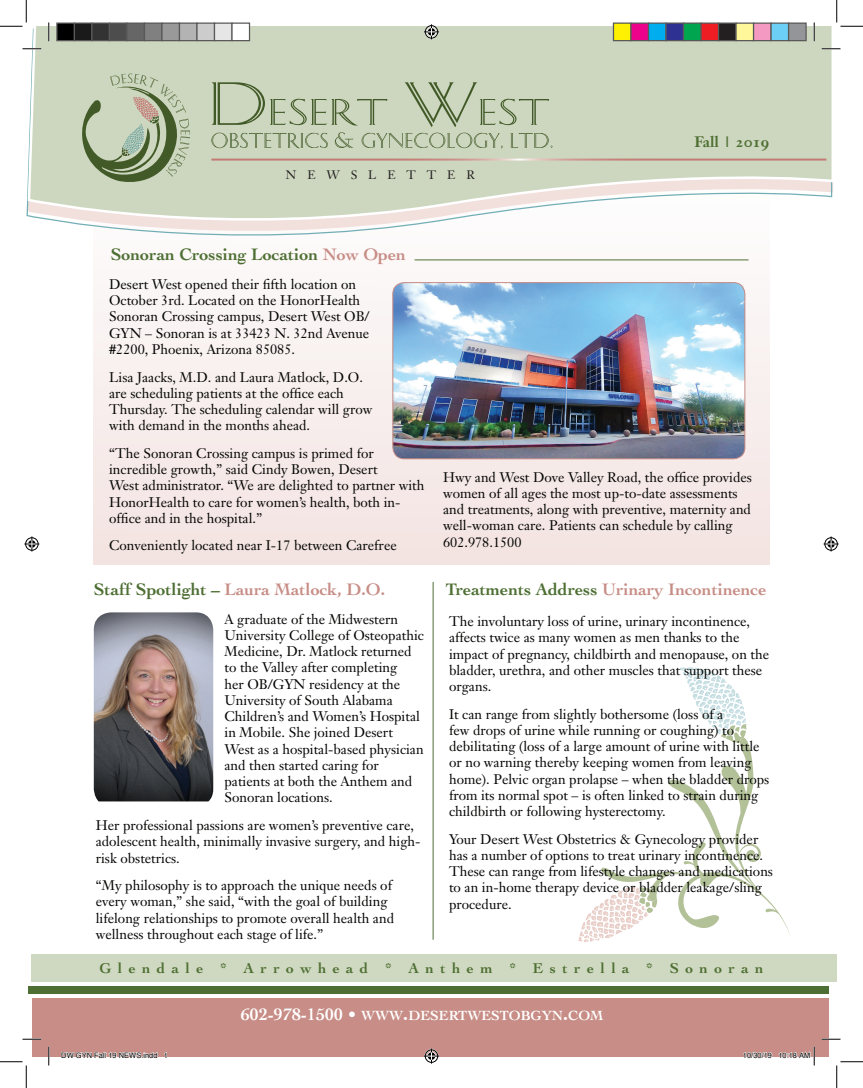
<style>
.page{position:relative;width:863px;height:1088px;background:#fff}
.page>*{position:absolute;margin:0;border:0;box-sizing:border-box;transform-origin:0 0}
.t1{font:700 17.5px "Cochin";color:#c78d86}
.t2{font:700 17.5px "Cochin";color:#4e6f33}
.t3{font:700 15px "Cochin";letter-spacing:.43em;color:#4e6f33}
.t4{font:15px "Janson Text Bold Os F";color:#4e6f33}
.t5{font:700 14px "Cochin";color:#fff}
.t6{font:13.75px/16.2px "Janson Text";color:#040503}
.t7{font:12.12px "Janson Text Roman SC";letter-spacing:.9em;color:#231f20}
.t8{font:7.5px "Helvetica";color:#000}
.s1{color:#c78d86}
.s2{color:#4e6f33}
.s3{font-size:17.5px}
.s4{font-size:20px}
</style>
<div class="page">
<div style="left:94px;top:177px;width:675px;height:388px;background:#f5e9e7"></div>
<svg style="left:26px;top:26px;width:807px;height:321px"></svg>
<svg style="left:82px;top:74px;width:108px;height:108px"></svg>
<svg style="left:211px;top:82px;width:176px;height:43px"></svg>
<svg style="left:404px;top:82px;width:145px;height:45px"></svg>
<svg style="left:211px;top:133px;width:117px;height:15px"></svg>
<svg style="left:335px;top:132px;width:18px;height:16px"></svg>
<svg style="left:361px;top:133px;width:142px;height:16px"></svg>
<svg style="left:510px;top:133px;width:43px;height:15px"></svg>
<hr style="left:211px;top:158px;width:615px;height:3px;background:#fff">
<div style="left:32px;top:997px;width:796px;height:59px;background:#c78d86"></div>
<div style="left:28px;top:986px;width:800px;height:7px;background:#4e6f33"></div>
<img style="left:393px;top:282px;width:351px;height:177px">
<div style="left:392px;top:282px;width:353px;height:177px;border:1px solid #c78d86;border-radius:11px"></div>
<svg style="left:578px;top:667px;width:212px;height:275px"></svg>
<div style="left:31px;top:953px;width:805px;height:28px;background:#cfd9c1"></div>
<img style="left:94px;top:612px;width:119px;height:189px">
<hr style="left:433px;top:582px;width:1px;height:357px;background:#4e6f33">
<hr style="left:414px;top:259px;width:334px;height:1px;background:#4e6f33">
<svg style="left:22px;top:48px;width:19px;height:2px"></svg>
<svg style="left:821px;top:48px;width:19px;height:2px"></svg>
<svg style="left:22px;top:1038px;width:19px;height:2px"></svg>
<svg style="left:821px;top:1038px;width:19px;height:2px"></svg>
<svg style="left:48px;top:22px;width:2px;height:19px"></svg>
<svg style="left:48px;top:1046px;width:2px;height:19px"></svg>
<svg style="left:813px;top:22px;width:2px;height:19px"></svg>
<svg style="left:0;top:0;width:27px;height:27px"></svg>
<svg style="left:0;top:1061px;width:27px;height:27px"></svg>
<svg style="left:836px;top:0;width:26px;height:27px"></svg>
<svg style="left:836px;top:1061px;width:26px;height:27px"></svg>
<svg style="left:424px;top:24px;width:15px;height:15px"></svg>
<svg style="left:424px;top:1048px;width:15px;height:15px"></svg>
<svg style="left:24px;top:536px;width:15px;height:15px"></svg>
<svg style="left:823px;top:536px;width:15px;height:15px"></svg>
<div style="left:57px;top:23px;width:17px;height:18px;background:#000"></div>
<div style="left:56px;top:22px;width:19px;height:19px;border:1px solid #595959"></div>
<div style="left:74px;top:23px;width:18px;height:18px;background:#1a1a1a"></div>
<div style="left:74px;top:22px;width:18px;height:19px;border:1px solid #595959"></div>
<div style="left:92px;top:23px;width:17px;height:18px;background:#333"></div>
<div style="left:91px;top:22px;width:19px;height:19px;border:1px solid #595959"></div>
<div style="left:109px;top:23px;width:18px;height:18px;background:#4d4d4d"></div>
<div style="left:109px;top:22px;width:19px;height:19px;border:1px solid #595959"></div>
<div style="left:127px;top:23px;width:17px;height:18px;background:#666"></div>
<div style="left:126px;top:22px;width:19px;height:19px;border:1px solid #595959"></div>
<div style="left:144px;top:23px;width:18px;height:18px;background:#808080"></div>
<div style="left:144px;top:22px;width:18px;height:19px;border:1px solid #595959"></div>
<div style="left:162px;top:23px;width:17px;height:18px;background:#999"></div>
<div style="left:161px;top:22px;width:19px;height:19px;border:1px solid #595959"></div>
<div style="left:179px;top:23px;width:18px;height:18px;background:#b3b3b3"></div>
<div style="left:179px;top:22px;width:19px;height:19px;border:1px solid #595959"></div>
<div style="left:197px;top:23px;width:17px;height:18px;background:#ccc"></div>
<div style="left:196px;top:22px;width:19px;height:19px;border:1px solid #595959"></div>
<div style="left:214px;top:23px;width:18px;height:18px;background:#e6e6e6"></div>
<div style="left:214px;top:22px;width:18px;height:19px;border:1px solid #595959"></div>
<div style="left:232px;top:23px;width:17px;height:18px;background:#fff"></div>
<div style="left:231px;top:22px;width:19px;height:19px;border:1px solid #595959"></div>
<div style="left:613px;top:23px;width:18px;height:18px;background:#fff101"></div>
<div style="left:612px;top:22px;width:19px;height:19px;border:1px solid #595959"></div>
<div style="left:631px;top:23px;width:17px;height:18px;background:#ed028c"></div>
<div style="left:630px;top:22px;width:19px;height:19px;border:1px solid #595959"></div>
<div style="left:648px;top:23px;width:18px;height:18px;background:#00aeef"></div>
<div style="left:648px;top:22px;width:18px;height:19px;border:1px solid #595959"></div>
<div style="left:666px;top:23px;width:17px;height:18px;background:#2e3092"></div>
<div style="left:665px;top:22px;width:19px;height:19px;border:1px solid #595959"></div>
<div style="left:683px;top:23px;width:18px;height:18px;background:#00a54f"></div>
<div style="left:682px;top:22px;width:19px;height:19px;border:1px solid #595959"></div>
<div style="left:701px;top:23px;width:17px;height:18px;background:#ee1d23"></div>
<div style="left:700px;top:22px;width:19px;height:19px;border:1px solid #595959"></div>
<div style="left:718px;top:23px;width:18px;height:18px;background:#231f20"></div>
<div style="left:718px;top:22px;width:18px;height:19px;border:1px solid #595959"></div>
<div style="left:736px;top:23px;width:17px;height:18px;background:#fff79a"></div>
<div style="left:735px;top:22px;width:19px;height:19px;border:1px solid #595959"></div>
<div style="left:753px;top:23px;width:18px;height:18px;background:#f499c2"></div>
<div style="left:752px;top:22px;width:19px;height:19px;border:1px solid #595959"></div>
<div style="left:771px;top:23px;width:17px;height:18px;background:#6bcff6"></div>
<div style="left:770px;top:22px;width:19px;height:19px;border:1px solid #595959"></div>
<div style="left:788px;top:23px;width:18px;height:18px;background:#939598"></div>
<div style="left:788px;top:22px;width:18px;height:19px;border:1px solid #595959"></div>
<svg style="left:61px;top:1052px;width:97px;height:5px"></svg>
<svg style="left:164px;top:1052px;width:3px;height:5px"></svg>
<svg style="left:743px;top:1052px;width:29px;height:5px"></svg>
<svg style="left:778px;top:1046px;width:37px;height:19px"></svg>
<p class="t7" style="left:286px;top:167px;width:190px">NEWSLETTER</p>
<p class="t2" style="left:111px;top:244px;width:297px">Sonoran Crossing Location <span class="s1">Now Open</span></p>
<p class="t4" style="left:694px;top:132px;width:76px">Fall | 2019</p>
<p class="t6" style="left:109px;top:276px;width:262px">Desert West opened their fifth location on October 3rd. Located on the HonorHealth Sonoran Crossing campus, Desert West OB/ GYN – Sonoran is at 33423 N. 32nd Avenue #2200, Phoenix, Arizona 85085.</p>
<p class="t6" style="left:109px;top:368px;width:265px">Lisa Jaacks, M.D. and Laura Matlock, D.O. are scheduling patients at the office each Thursday. The scheduling calendar will grow with demand in the months ahead.</p>
<p class="t6" style="left:109px;top:445px;width:317px">“The Sonoran Crossing campus is primed for incredible growth,” said Cindy Bowen, Desert<br>West administrator. “We are delighted to partner with HonorHealth to care for women’s health, both in&shy;office and in the hospital.”</p>
<p class="t6" style="left:109px;top:537px;width:289px">Conveniently located near I-17 between Carefree</p>
<p class="t1" style="left:94px;top:579px;width:293px"><span class="s2">Staff Spotlight –</span> Laura Matlock, D.O.</p>
<p class="t6" style="left:224px;top:610px;width:201px">A graduate of the Midwestern<br>University College of Osteopathic<br>Medicine, Dr. Matlock returned to the Valley after completing<br>her OB/GYN residency at the<br>University of South Alabama<br>Children’s and Women’s Hospital in Mobile. She joined Desert<br>West as a hospital-based physician and then started caring for patients at both the Anthem and<br>Sonoran locations.</p>
<p class="t6" style="left:96px;top:817px;width:326px">Her professional passions are women’s preventive care, adolescent health, minimally invasive surgery, and high&shy;risk obstetrics.</p>
<p class="t6" style="left:96px;top:877px;width:300px">“My philosophy is to approach the unique needs of every woman,” she said, “with the goal of building lifelong relationships to promote overall health and wellness throughout each stage of life.”</p>
<p class="t6" style="left:443px;top:468px;width:310px">Hwy and West Dove Valley Road, the office provides women of all ages the most up-to-date assessments and treatments, along with preventive, maternity and well-woman care. Patients can schedule by calling 602.978.1500</p>
<p class="t1" style="left:445px;top:579px;width:322px"><span class="s2">Treatments Address</span> Urinary Incontinence</p>
<p class="t6" style="left:449px;top:613px;width:321px">The involuntary loss of urine, urinary incontinence, affects twice as many women as men thanks to the impact of pregnancy, childbirth and menopause, on the bladder, urethra, and other muscles that support these organs.</p>
<p class="t6" style="left:449px;top:705px;width:322px">It can range from slightly bothersome (loss of a<br>few drops of urine while running or coughing) to debilitating (loss of a large amount of urine with little or no warning thereby keeping women from leaving home). Pelvic organ prolapse – when the bladder drops from its normal spot – is often linked to strain during childbirth or following hysterectomy.</p>
<p class="t6" style="left:449px;top:830px;width:325px">Your Desert West Obstetrics &amp; Gynecology provider has a number of options to treat urinary incontinence.<br>These can range from lifestyle changes and medications to an in-home therapy device or bladder leakage/sling procedure.</p>
<p class="t3" style="left:99px;top:959px;width:665px">Glendale * Arrowhead * Anthem * Estrella * Sonoran</p>
<p class="t5" style="left:241px;top:1007px;width:364px"><span class="s3">602-978-1500 •</span> WWW<span class="s4">.</span>DESERTWESTOBGYN<span class="s4">.</span>COM</p>
<p class="t8" style="left:61px;top:1049px;width:108px">DW GYN Fall 19 NEWS.indd 1</p>
<p class="t8" style="left:742px;top:1049px;width:69px">10/30/19 10:18 AM</p>
</div>
